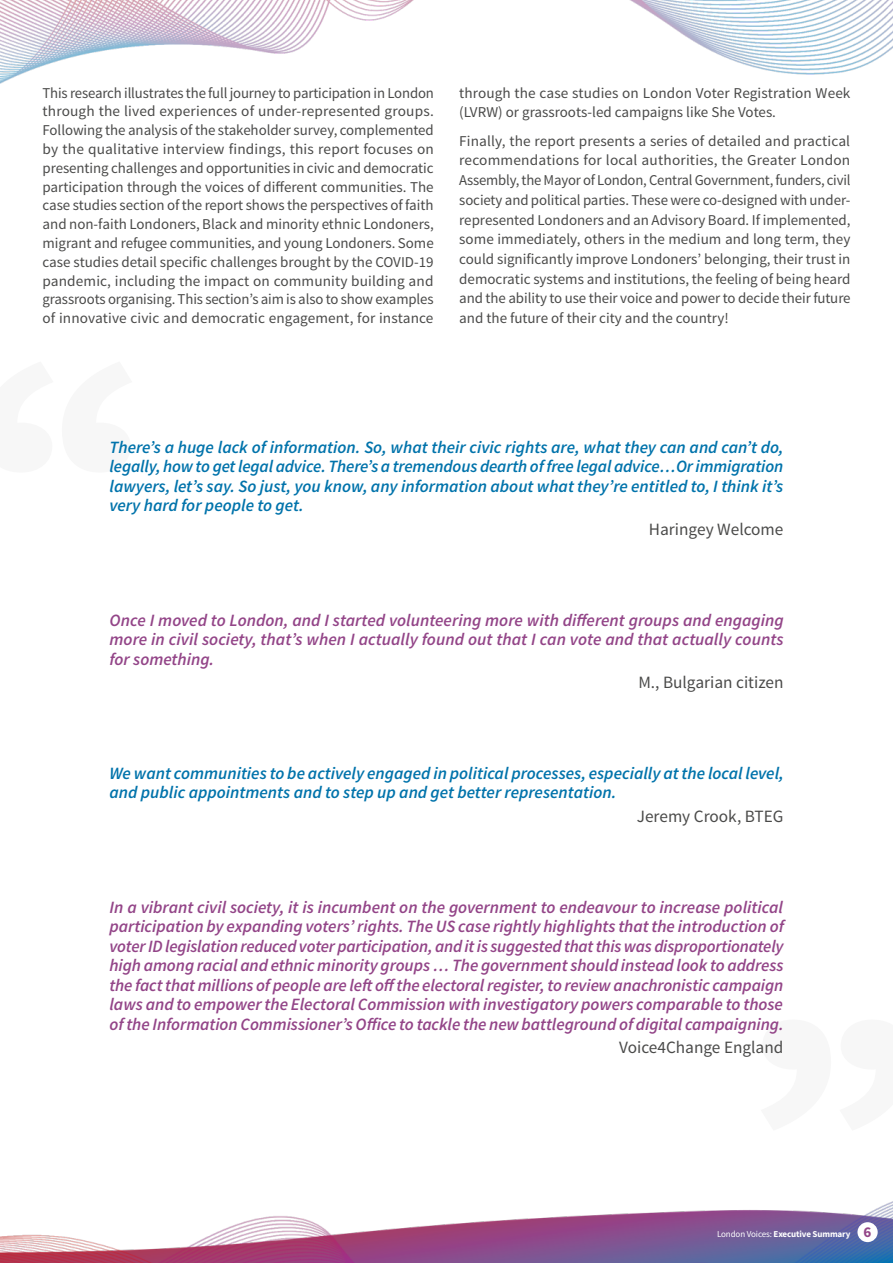
<style>
.page{position:relative;width:893px;height:1263px;background:#fff}
.page>*{position:absolute;margin:0;border:0;box-sizing:border-box;transform-origin:0 0}
.t1{font:italic 600 17.25px/19.5px "Source Sans Pro";letter-spacing:-.005em;color:#934588;text-align:justify}
.t2{font:italic 600 17.25px/19.5px "Source Sans Pro";color:#0073ab;text-align:justify}
.t3{font:17.25px "Source Sans Pro";color:#4a4a49}
.t4{font:15px/18.8px "Source Sans Pro";color:#4a4a49;text-align:justify}
.t5{font:700 9px "Source Sans Pro";letter-spacing:-.015em;color:#fff}
.s1{font-weight:400}
.s2{font-size:15px;color:#934588}
</style>
<div class="page">
<img style="left:0;top:0;width:893px;height:1263px">
<div style="left:857px;top:1222px;width:21px;height:20px;background:#fff;border-radius:50%"></div>
<svg style="left:0;top:361px;width:132px;height:111px"></svg>
<svg style="left:761px;top:1019px;width:132px;height:112px"></svg>
<p class="t4" style="left:43px;top:83px;width:393px">This research illustrates the full journey to participation in London through the lived experiences of under-represented groups.<br>Following the analysis of the stakeholder survey, complemented by the qualitative interview findings, this report focuses on presenting challenges and opportunities in civic and democratic participation through the voices of different communities. The case studies section of the report shows the perspectives of faith and non-faith Londoners, Black and minority ethnic Londoners, migrant and refugee communities, and young Londoners. Some case studies detail specific challenges brought by the COVID-19 pandemic, including the impact on community building and grassroots organising. This section’s aim is also to show examples of innovative civic and democratic engagement, for instance</p>
<p class="t4" style="left:459px;top:83px;width:393px;line-height:19.8px">through the case studies on London Voter Registration Week (LVRW) or grassroots-led campaigns like She Votes.</p>
<p class="t4" style="left:459px;top:131px;width:393px;line-height:19.8px">Finally, the report presents a series of detailed and practical recommendations for local authorities, the Greater London Assembly, the Mayor of London, Central Government, funders, civil society and political parties. These were co-designed with under&shy;represented Londoners and an Advisory Board. If implemented, some immediately, others in the medium and long term, they could significantly improve Londoners’ belonging, their trust in democratic systems and institutions, the feeling of being heard and the ability to use their voice and power to decide their future and the future of their city and the country!</p>
<p class="t2" style="left:109px;top:437px;width:676px">There’s a huge lack of information. So, what their civic rights are, what they can and can’t do, legally, how to get legal advice. There’s a tremendous dearth of free legal advice…Or immigration lawyers, let’s say. So just, you know, any information about what they’re entitled to, I think it’s very hard for people to get.</p>
<p class="t3" style="left:649px;top:519px;width:136px">Haringey Welcome</p>
<p class="t1" style="left:109px;top:610px;width:676px">Once I moved to London, and I started volunteering more with different groups and engaging more in civil society, that’s when I actually found out that I can vote and that actually counts for something.</p>
<p class="t3" style="left:638px;top:672px;width:147px">M., Bulgarian citizen</p>
<p class="t2" style="left:109px;top:763px;width:676px">We want communities to be actively engaged in political processes, especially at the local level, and public appointments and to step up and get better representation.</p>
<p class="t3" style="left:637px;top:806px;width:148px">Jeremy Crook, BTEG</p>
<p class="t1" style="left:109px;top:897px;width:676px">In a vibrant civil society, it is incumbent on the government to endeavour to increase political participation by expanding voters’ rights. The US case rightly highlights that the introduction of voter ID legislation reduced voter participation, and it is suggested that this was disproportionately high among racial and ethnic minority groups … The government should instead look to address the fact that millions of people are left off the electoral register, to review anachronistic campaign laws and to empower the Electoral Commission with investigatory powers comparable to those of the Information Commissioner’s Office to tackle the new battleground of digital campaigning.</p>
<p class="t3" style="left:619px;top:1037px;width:166px">Voice4Change England</p>
<p class="t5" style="left:717px;top:1228px;width:156px"><span class="s1">London Voices:</span> Executive Summary <span class="s2">6</span></p>
</div>
